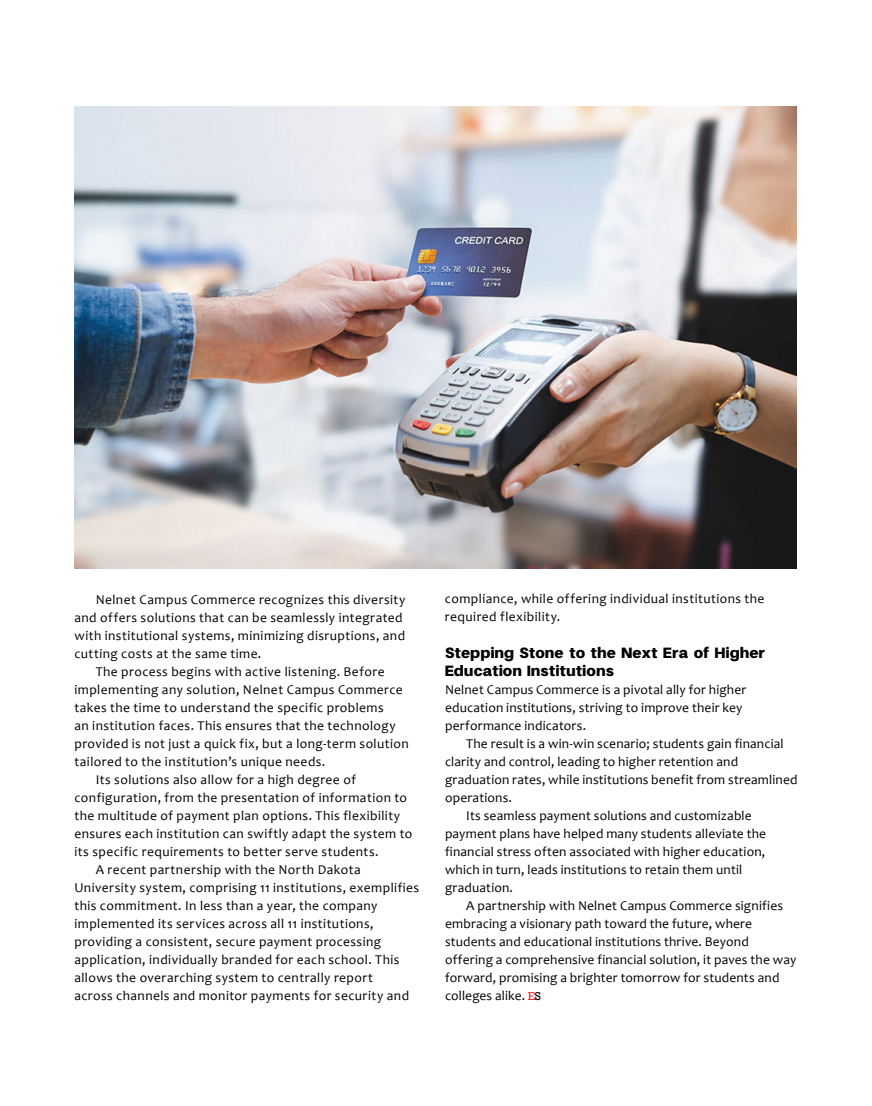
<style>
.page{position:relative;width:872px;height:1106px;background:#fff}
.page>*{position:absolute;margin:0;border:0;box-sizing:border-box;transform-origin:0 0}
.t1{font:900 15px/18px "Finis Text";letter-spacing:.02em;color:#000}
.t2{font:13.5px/18px "Candara";letter-spacing:.03em;color:#000}
.t3{font:13.5px/18px "Candara";letter-spacing:.01em;color:#000}
.s1{font-family:"Rockwell";font-size:11.7px;color:#eb2227}
.s2{font-family:"Rockwell";font-size:11.7px;color:#030303}
</style>
<div class="page">
<img style="left:74px;top:107px;width:722px;height:461px">
<p class="t2" style="left:96px;top:590px;width:311px">Nelnet Campus Commerce recognizes this diversity</p>
<p class="t2" style="left:74px;top:608px;width:330px">and offers solutions that can be seamlessly integrated</p>
<p class="t2" style="left:74px;top:626px;width:332px">with institutional systems, minimizing disruptions, and</p>
<p class="t2" style="left:74px;top:644px;width:188px">cutting costs at the same time.</p>
<p class="t2" style="left:96px;top:662px;width:290px">The process begins with active listening. Before</p>
<p class="t2" style="left:74px;top:680px;width:330px">implementing any solution, Nelnet Campus Commerce</p>
<p class="t2" style="left:74px;top:698px;width:311px">takes the time to understand the specific problems</p>
<p class="t2" style="left:74px;top:716px;width:323px">an institution faces. This ensures that the technology</p>
<p class="t2" style="left:74px;top:734px;width:336px">provided is not just a quick fix, but a long-term solution</p>
<p class="t2" style="left:74px;top:752px;width:252px">tailored to the institution’s unique needs.</p>
<p class="t2" style="left:96px;top:770px;width:262px">Its solutions also allow for a high degree of</p>
<p class="t2" style="left:74px;top:788px;width:334px">configuration, from the presentation of information to</p>
<p class="t2" style="left:74px;top:806px;width:327px">the multitude of payment plan options. This flexibility</p>
<p class="t2" style="left:74px;top:824px;width:339px">ensures each institution can swiftly adapt the system to</p>
<p class="t2" style="left:74px;top:842px;width:306px">its specific requirements to better serve students.</p>
<p class="t2" style="left:96px;top:860px;width:266px">A recent partnership with the North Dakota</p>
<p class="t2" style="left:74px;top:878px;width:346px">University system, comprising 11 institutions, exemplifies</p>
<p class="t2" style="left:74px;top:896px;width:304px">this commitment. In less than a year, the company</p>
<p class="t2" style="left:74px;top:914px;width:301px">implemented its services across all 11 institutions,</p>
<p class="t2" style="left:74px;top:932px;width:308px">providing a consistent, secure payment processing</p>
<p class="t2" style="left:74px;top:950px;width:326px">application, individually branded for each school. This</p>
<p class="t2" style="left:74px;top:968px;width:300px">allows the overarching system to centrally report</p>
<p class="t2" style="left:74px;top:986px;width:336px">across channels and monitor payments for security and</p>
<p class="t2" style="left:445px;top:590px;width:321px">compliance, while offering individual institutions the required flexibility.</p>
<p class="t1" style="left:445px;top:643px;width:322px">Stepping Stone to the Next Era of Higher<br>Education Institutions</p>
<p class="t3" style="left:445px;top:680px;width:303px">Nelnet Campus Commerce is a pivotal ally for higher education institutions, striving to improve their key performance indicators.</p>
<p class="t3" style="left:466px;top:734px;width:319px">The result is a win-win scenario; students gain financial</p>
<p class="t3" style="left:445px;top:752px;width:294px">clarity and control, leading to higher retention and</p>
<p class="t2" style="left:445px;top:770px;width:354px">graduation rates, while institutions benefit from streamlined</p>
<p class="t3" style="left:445px;top:788px;width:68px">operations.</p>
<p class="t3" style="left:466px;top:806px;width:287px">Its seamless payment solutions and customizable</p>
<p class="t3" style="left:445px;top:824px;width:323px">payment plans have helped many students alleviate the</p>
<p class="t3" style="left:445px;top:842px;width:322px">financial stress often associated with higher education,</p>
<p class="t2" style="left:445px;top:860px;width:299px">which in turn, leads institutions to retain them until</p>
<p class="t3" style="left:445px;top:878px;width:69px">graduation.</p>
<p class="t2" style="left:466px;top:896px;width:318px">A partnership with Nelnet Campus Commerce signifies</p>
<p class="t3" style="left:445px;top:914px;width:309px">embracing a visionary path toward the future, where</p>
<p class="t3" style="left:445px;top:932px;width:305px">students and educational institutions thrive. Beyond</p>
<p class="t3" style="left:445px;top:950px;width:353px">offering a comprehensive financial solution, it paves the way</p>
<p class="t3" style="left:445px;top:968px;width:336px">forward, promising a brighter tomorrow for students and</p>
<p class="t3" style="left:445px;top:986px;width:98px">colleges alike. <span class="s1">E</span><span class="s2">S</span></p>
</div>
